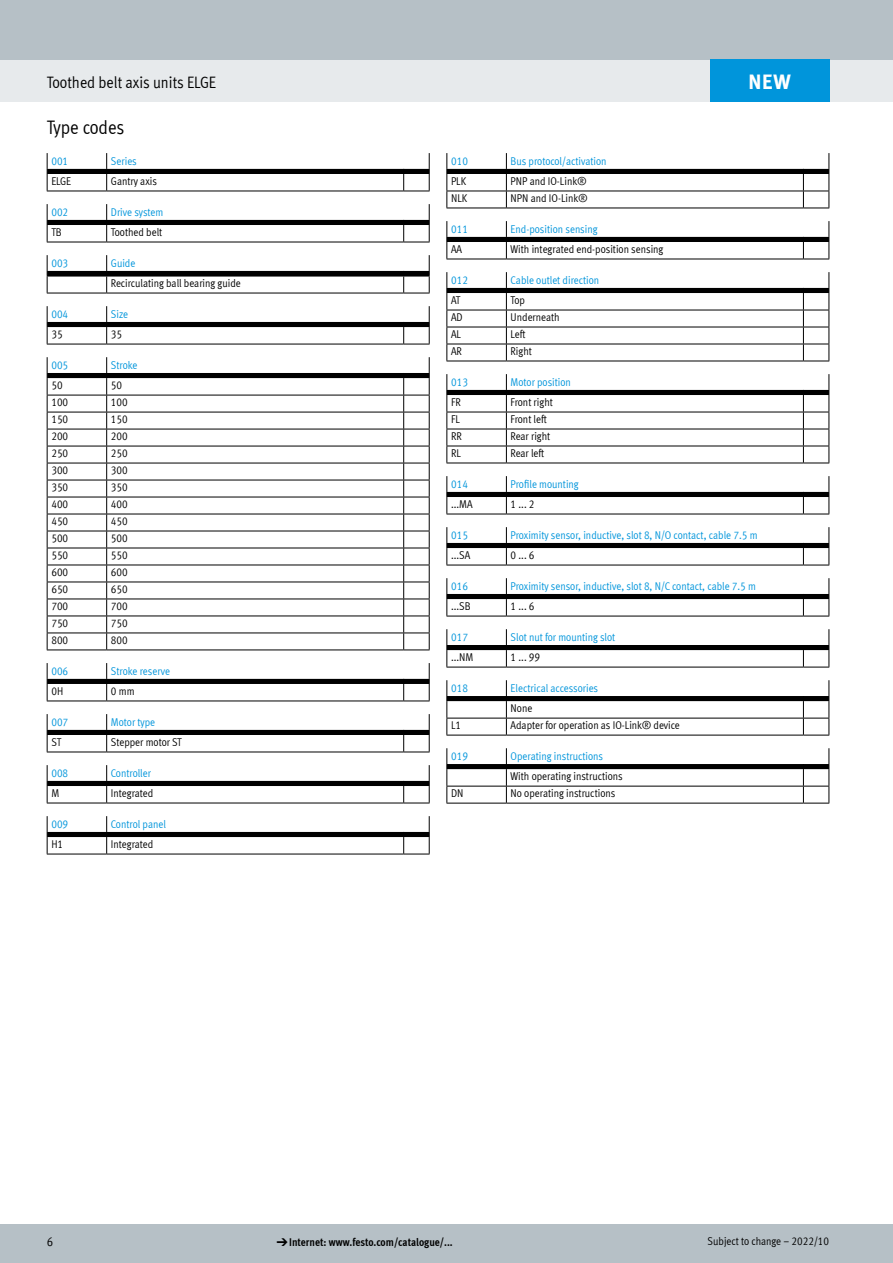
<style>
.page{position:relative;width:893px;height:1263px;background:#fff}
.page>*{position:absolute;margin:0;border:0;box-sizing:border-box;transform-origin:0 0}
.t1{font:700 21px "Meta Plus LF";color:#fff}
.FES_title_section{font:19.5px "Meta Cond LF";color:#000}
.FES_title_family{font:16.5px "Meta Cond LF";color:#000}
.t2{font:12.75px "Meta Cond LF";color:#000}
.t3{font:11.25px/20.5px "Meta Cond LF";color:#000}
.t4{font:11.25px/20.4px "Meta Cond LF";color:#0095db}
.t5{font:700 11.25px "Meta Cond LF";color:#000}
.s1{color:#0095db}
.s2{color:#000}
.s3{font-family:"Meto Pict 182";font-weight:400}
</style>
<div class="page">
<div style="left:0;top:1225px;width:893px;height:38px;background:#b6c0c6"></div>
<div style="left:0;top:60px;width:893px;height:42px;background:#e7eaec"></div>
<div style="left:0;top:0;width:893px;height:60px;background:#b6c0c6"></div>
<div style="left:710px;top:60px;width:119px;height:42px;background:#0095db"></div>
<svg style="left:47px;top:153px;width:383px;height:39px"></svg>
<svg style="left:47px;top:204px;width:383px;height:39px"></svg>
<svg style="left:47px;top:255px;width:383px;height:39px"></svg>
<svg style="left:47px;top:306px;width:383px;height:39px"></svg>
<svg style="left:47px;top:357px;width:383px;height:293px"></svg>
<svg style="left:47px;top:663px;width:383px;height:39px"></svg>
<svg style="left:47px;top:714px;width:383px;height:39px"></svg>
<svg style="left:47px;top:765px;width:383px;height:39px"></svg>
<svg style="left:47px;top:816px;width:383px;height:39px"></svg>
<svg style="left:446px;top:153px;width:383px;height:56px"></svg>
<svg style="left:446px;top:221px;width:383px;height:39px"></svg>
<svg style="left:446px;top:272px;width:383px;height:90px"></svg>
<svg style="left:446px;top:374px;width:383px;height:90px"></svg>
<svg style="left:446px;top:476px;width:383px;height:39px"></svg>
<svg style="left:446px;top:527px;width:383px;height:39px"></svg>
<svg style="left:446px;top:578px;width:383px;height:39px"></svg>
<svg style="left:446px;top:629px;width:383px;height:39px"></svg>
<svg style="left:446px;top:680px;width:383px;height:56px"></svg>
<svg style="left:446px;top:748px;width:383px;height:56px"></svg>
<p class="FES_title_family" style="left:47px;top:72px;width:171px">Toothed belt axis units ELGE</p>
<p class="FES_title_section" style="left:47px;top:116px;width:79px">Type codes</p>
<p class="t4" style="left:51px;top:150px;width:18px">001</p>
<p class="t4" style="left:111px;top:150px;width:27px">Series</p>
<p class="t3" style="left:51px;top:171px;width:21px">ELGE</p>
<p class="t3" style="left:111px;top:171px;width:48px">Gantry axis</p>
<p class="t4" style="left:51px;top:201px;width:18px">002</p>
<p class="t4" style="left:111px;top:201px;width:54px">Drive system</p>
<p class="t3" style="left:51px;top:222px;width:12px">TB</p>
<p class="t3" style="left:111px;top:222px;width:53px">Toothed belt</p>
<p class="t4" style="left:51px;top:252px;width:18px">003</p>
<p class="t3" style="left:111px;top:252px;width:131px"><span class="s1">Guide<br></span>Recirculating ball bearing guide</p>
<p class="t4" style="left:51px;top:303px;width:18px">004</p>
<p class="t4" style="left:111px;top:303px;width:19px">Size</p>
<p class="t3" style="left:51px;top:324px;width:13px">35</p>
<p class="t3" style="left:111px;top:324px;width:13px">35</p>
<p class="t4" style="left:51px;top:354px;width:18px">005</p>
<p class="t4" style="left:111px;top:354px;width:28px">Stroke</p>
<p class="t3" style="left:51px;top:375px;width:13px">50</p>
<p class="t3" style="left:111px;top:375px;width:13px">50</p>
<p class="t3" style="left:51px;top:392px;width:18px">100</p>
<p class="t3" style="left:111px;top:392px;width:18px">100</p>
<p class="t3" style="left:51px;top:409px;width:18px">150</p>
<p class="t3" style="left:111px;top:409px;width:18px">150</p>
<p class="t3" style="left:51px;top:426px;width:18px">200</p>
<p class="t3" style="left:111px;top:426px;width:18px">200</p>
<p class="t3" style="left:51px;top:443px;width:18px">250</p>
<p class="t3" style="left:111px;top:443px;width:18px">250</p>
<p class="t3" style="left:51px;top:460px;width:18px">300</p>
<p class="t3" style="left:111px;top:460px;width:18px">300</p>
<p class="t3" style="left:51px;top:477px;width:18px">350</p>
<p class="t3" style="left:111px;top:477px;width:18px">350</p>
<p class="t3" style="left:51px;top:494px;width:18px">400</p>
<p class="t3" style="left:111px;top:494px;width:18px">400</p>
<p class="t3" style="left:51px;top:511px;width:18px">450</p>
<p class="t3" style="left:111px;top:511px;width:18px">450</p>
<p class="t3" style="left:51px;top:528px;width:18px">500</p>
<p class="t3" style="left:111px;top:528px;width:18px">500</p>
<p class="t3" style="left:51px;top:545px;width:18px">550</p>
<p class="t3" style="left:111px;top:545px;width:18px">550</p>
<p class="t3" style="left:51px;top:561px;width:18px">600</p>
<p class="t3" style="left:111px;top:561px;width:18px">600</p>
<p class="t3" style="left:51px;top:578px;width:18px">650</p>
<p class="t3" style="left:111px;top:578px;width:18px">650</p>
<p class="t3" style="left:51px;top:595px;width:18px">700</p>
<p class="t3" style="left:111px;top:595px;width:18px">700</p>
<p class="t3" style="left:51px;top:612px;width:18px">750</p>
<p class="t3" style="left:111px;top:612px;width:18px">750</p>
<p class="t3" style="left:51px;top:629px;width:18px">800</p>
<p class="t3" style="left:111px;top:629px;width:18px">800</p>
<p class="t4" style="left:51px;top:660px;width:18px">006</p>
<p class="t4" style="left:111px;top:660px;width:61px">Stroke reserve</p>
<p class="t3" style="left:51px;top:680px;width:13px">0H</p>
<p class="t3" style="left:111px;top:680px;width:25px">0 mm</p>
<p class="t4" style="left:51px;top:711px;width:18px">007</p>
<p class="t4" style="left:111px;top:711px;width:46px">Motor type</p>
<p class="t3" style="left:51px;top:732px;width:11px">ST</p>
<p class="t3" style="left:111px;top:732px;width:72px">Stepper motor ST</p>
<p class="t4" style="left:51px;top:762px;width:18px">008</p>
<p class="t4" style="left:111px;top:762px;width:42px">Controller</p>
<p class="t3" style="left:51px;top:783px;width:9px">M</p>
<p class="t3" style="left:111px;top:783px;width:44px">Integrated</p>
<p class="t4" style="left:51px;top:813px;width:18px">009</p>
<p class="t4" style="left:111px;top:813px;width:57px">Control panel</p>
<p class="t3" style="left:51px;top:834px;width:13px">H1</p>
<p class="t3" style="left:111px;top:834px;width:44px">Integrated</p>
<p class="t1" style="left:748px;top:68px;width:44px">NEW</p>
<p class="t4" style="left:451px;top:150px;width:18px">010</p>
<p class="t4" style="left:511px;top:150px;width:98px">Bus protocol/activation</p>
<p class="t3" style="left:451px;top:171px;width:16px">PLK</p>
<p class="t3" style="left:511px;top:171px;width:77px">PNP and IO-Link®</p>
<p class="t3" style="left:451px;top:188px;width:17px">NLK</p>
<p class="t3" style="left:511px;top:188px;width:78px">NPN and IO-Link®</p>
<p class="t4" style="left:451px;top:218px;width:18px">011</p>
<p class="t4" style="left:511px;top:218px;width:88px">End-position sensing</p>
<p class="t3" style="left:451px;top:239px;width:13px">AA</p>
<p class="t3" style="left:511px;top:239px;width:154px">With integrated end-position sensing</p>
<p class="t4" style="left:451px;top:269px;width:18px">012</p>
<p class="t4" style="left:511px;top:269px;width:90px">Cable outlet direction</p>
<p class="t3" style="left:451px;top:290px;width:11px">AT</p>
<p class="t3" style="left:511px;top:290px;width:16px">Top</p>
<p class="t3" style="left:451px;top:307px;width:13px">AD</p>
<p class="t3" style="left:511px;top:307px;width:51px">Underneath</p>
<p class="t3" style="left:451px;top:324px;width:11px">AL</p>
<p class="t3" style="left:511px;top:324px;width:16px">Left</p>
<p class="t3" style="left:451px;top:341px;width:12px">AR</p>
<p class="t3" style="left:511px;top:341px;width:23px">Right</p>
<p class="t4" style="left:451px;top:371px;width:18px">013</p>
<p class="t4" style="left:511px;top:371px;width:62px">Motor position</p>
<p class="t3" style="left:451px;top:392px;width:11px">FR</p>
<p class="t3" style="left:511px;top:392px;width:44px">Front right</p>
<p class="t3" style="left:451px;top:409px;width:10px">FL</p>
<p class="t3" style="left:511px;top:409px;width:38px">Front left</p>
<p class="t3" style="left:451px;top:426px;width:12px">RR</p>
<p class="t3" style="left:511px;top:426px;width:41px">Rear right</p>
<p class="t3" style="left:451px;top:443px;width:11px">RL</p>
<p class="t3" style="left:511px;top:443px;width:35px">Rear left</p>
<p class="t4" style="left:451px;top:473px;width:18px">014</p>
<p class="t4" style="left:511px;top:473px;width:70px">Profile mounting</p>
<p class="t3" style="left:451px;top:494px;width:23px">...MA</p>
<p class="t3" style="left:511px;top:494px;width:25px">1 ... 2</p>
<p class="t4" style="left:451px;top:524px;width:18px">015</p>
<p class="t4" style="left:511px;top:524px;width:248px">Proximity sensor, inductive, slot 8, N/O contact, cable 7.5 m</p>
<p class="t3" style="left:451px;top:545px;width:21px">...SA</p>
<p class="t3" style="left:511px;top:545px;width:25px">0 ... 6</p>
<p class="t4" style="left:451px;top:575px;width:18px">016</p>
<p class="t4" style="left:511px;top:575px;width:247px">Proximity sensor, inductive, slot 8, N/C contact, cable 7.5 m</p>
<p class="t3" style="left:451px;top:596px;width:21px">...SB</p>
<p class="t3" style="left:511px;top:596px;width:25px">1 ... 6</p>
<p class="t4" style="left:451px;top:626px;width:18px">017</p>
<p class="t4" style="left:511px;top:626px;width:106px">Slot nut for mounting slot</p>
<p class="t3" style="left:451px;top:647px;width:24px">...NM</p>
<p class="t3" style="left:511px;top:647px;width:31px">1 ... 99</p>
<p class="t4" style="left:451px;top:677px;width:18px">018</p>
<p class="t4" style="left:511px;top:677px;width:89px">Electrical accessories<br><span class="s2">None</span></p>
<p class="t3" style="left:451px;top:715px;width:12px">L1</p>
<p class="t3" style="left:511px;top:715px;width:171px">Adapter for operation as IO-Link® device</p>
<p class="t4" style="left:451px;top:745px;width:18px">019</p>
<p class="t3" style="left:511px;top:745px;width:114px"><span class="s1">Operating instructions<br></span>With operating instructions</p>
<p class="t3" style="left:451px;top:783px;width:14px">DN</p>
<p class="t3" style="left:511px;top:783px;width:106px">No operating instructions</p>
<p class="t2" style="left:47px;top:1234px;width:8px">6</p>
<p class="t5" style="left:276px;top:1235px;width:178px"><span class="s3">d</span>Internet: www.festo.com/catalogue/...</p>
<p class="t3" style="left:708px;top:1231px;width:123px">Subject to change – 2022/10</p>
</div>
